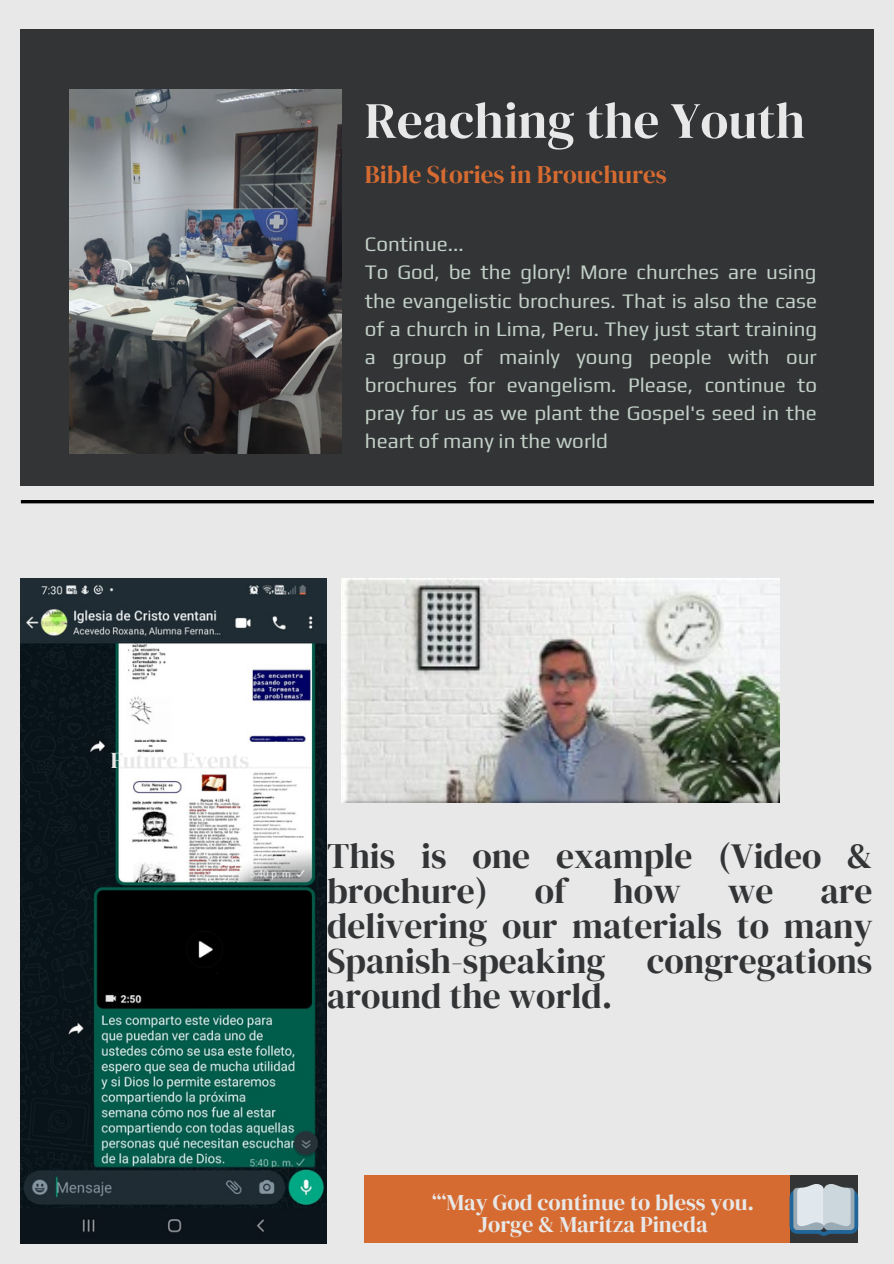
<style>
.page{position:relative;width:894px;height:1264px;background:#fff}
.page>*{position:absolute;margin:0;border:0;box-sizing:border-box;transform-origin:0 0}
.t1{font:50.85px "DM Serif Display";color:#e8e8e8}
.t2{font:35.55px/35px "DM Serif Display";color:#323436}
.t3{font:25.05px "DM Serif Display";color:#d66b31}
.t4{font:22.5px "DM Serif Display";color:#e8e8e8}
.t5{font:22.35px "DM Serif Display";color:#e8e8e8}
.t6{font:20.55px/28px "Play";color:#c2cfc6;text-align:justify}
</style>
<div class="page">
<div style="left:0;top:0;width:893px;height:1263px;background:#e8e8e8"></div>
<div style="left:21px;top:29px;width:852px;height:456px;background:#323436"></div>
<img style="left:70px;top:89px;width:271px;height:364px">
<hr style="left:21px;top:500px;width:852px;height:3px;background:#000">
<div style="left:365px;top:1175px;width:427px;height:67px;background:#d66b31"></div>
<div style="left:790px;top:1175px;width:68px;height:67px;background:#323436"></div>
<svg style="left:789px;top:1184px;width:69px;height:51px;background:#a2b3bf"></svg>
<img style="left:20px;top:578px;width:307px;height:664px">
<img style="left:341px;top:578px;width:438px;height:224px">
<p class="t1" style="left:365px;top:85px;width:441px">Reaching the Youth</p>
<p class="t3" style="left:365px;top:157px;width:303px">Bible Stories in Brouchures</p>
<p class="t6" style="left:365px;top:230px;width:100px">Continue...</p>
<p class="t6" style="left:365px;top:258px;width:454px">To God, be the glory! More churches are using the evangelistic brochures. That is also the case of a church in Lima, Peru. They just start training a group of mainly young people with our brochures for evangelism. Please, continue to pray for us as we plant the Gospel's seed in the heart of many in the world</p>
<p class="t4" style="left:111px;top:744px;width:140px">Future Events</p>
<p class="t2" style="left:327px;top:838px;width:547px">This is one example (Video &amp; brochure)</p>
<p class="t2" style="left:534px;top:873px;width:33px">of</p>
<p class="t2" style="left:613px;top:873px;width:69px">how</p>
<p class="t2" style="left:727px;top:873px;width:47px">we</p>
<p class="t2" style="left:327px;top:873px;width:547px;text-align:justify;text-indent:493px">are delivering our materials to many Spanish-speaking congregations around the world.</p>
<p class="t5" style="left:432px;top:1187px;width:323px">“‘May God continue to bless you.</p>
<p class="t5" style="left:478px;top:1208px;width:231px">Jorge &amp; Maritza Pineda</p>
</div>
